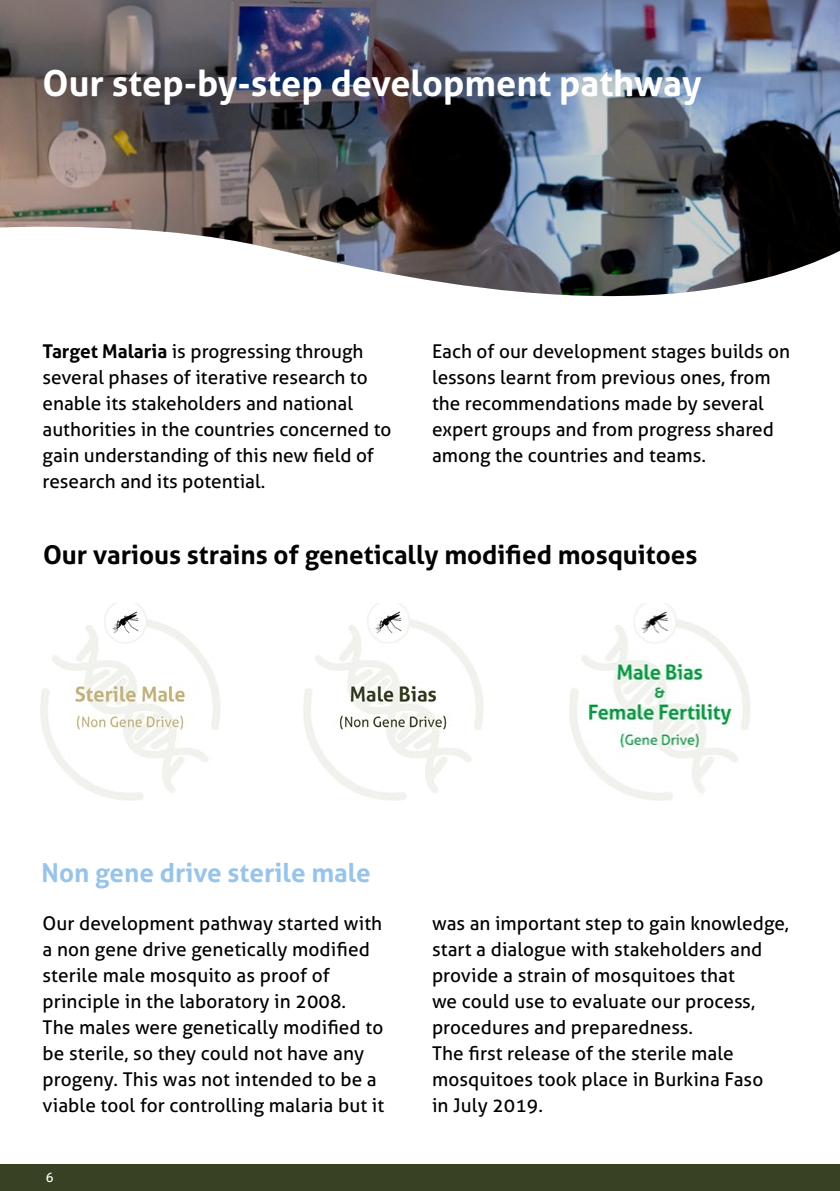
<style>
.page{position:relative;width:840px;height:1191px;background:#fff}
.page>*{position:absolute;margin:0;border:0;box-sizing:border-box;transform-origin:0 0}
.Bullets{font:700 36px "Aller";color:#fff}
.Bullets-2{font:700 26px "Aller";color:#020203}
.Bullets-3{font:700 26px "Aller";color:#98c4ea}
.Bullets-4{font:19px/26px "Aller";color:#000}
.t1{font:13px "Aller";color:#fff}
.s1{font-weight:700}
</style>
<div class="page">
<div style="left:0;top:1164px;width:839px;height:27px;background:#384123"></div>
<img style="left:40px;top:603px;width:180px;height:198px">
<img style="left:303px;top:603px;width:180px;height:198px">
<img style="left:569px;top:603px;width:181px;height:198px">
<img style="left:0;top:0;width:839px;height:297px">
<p class="Bullets" style="left:43px;top:61px;width:660px">Our step-by-step development pathway</p>
<p class="Bullets-4" style="left:43px;top:338px;width:350px"><span class="s1">Target Malaria</span> is progressing through several phases of iterative research to enable its stakeholders and national authorities in the countries concerned to gain understanding of this new field of research and its potential.</p>
<p class="Bullets-4" style="left:432px;top:338px;width:359px">Each of our development stages builds on lessons learnt from previous ones, from the recommendations made by several expert groups and from progress shared among the countries and teams.</p>
<p class="Bullets-2" style="left:43px;top:539px;width:655px">Our various strains of genetically modified mosquitoes</p>
<p class="Bullets-3" style="left:42px;top:856px;width:330px">Non gene drive sterile male</p>
<p class="Bullets-4" style="left:43px;top:910px;width:343px">Our development pathway started with a non gene drive genetically modified sterile male mosquito as proof of principle in the laboratory in 2008.<br>The males were genetically modified to be sterile, so they could not have any progeny. This was not intended to be a viable tool for controlling malaria but it</p>
<p class="Bullets-4" style="left:432px;top:910px;width:358px">was an important step to gain knowledge, start a dialogue with stakeholders and provide a strain of mosquitoes that<br>we could use to evaluate our process, procedures and preparedness.<br>The first release of the sterile male mosquitoes took place in Burkina Faso<br>in July 2019.</p>
<p class="t1" style="left:46px;top:1169px;width:9px">6</p>
</div>
